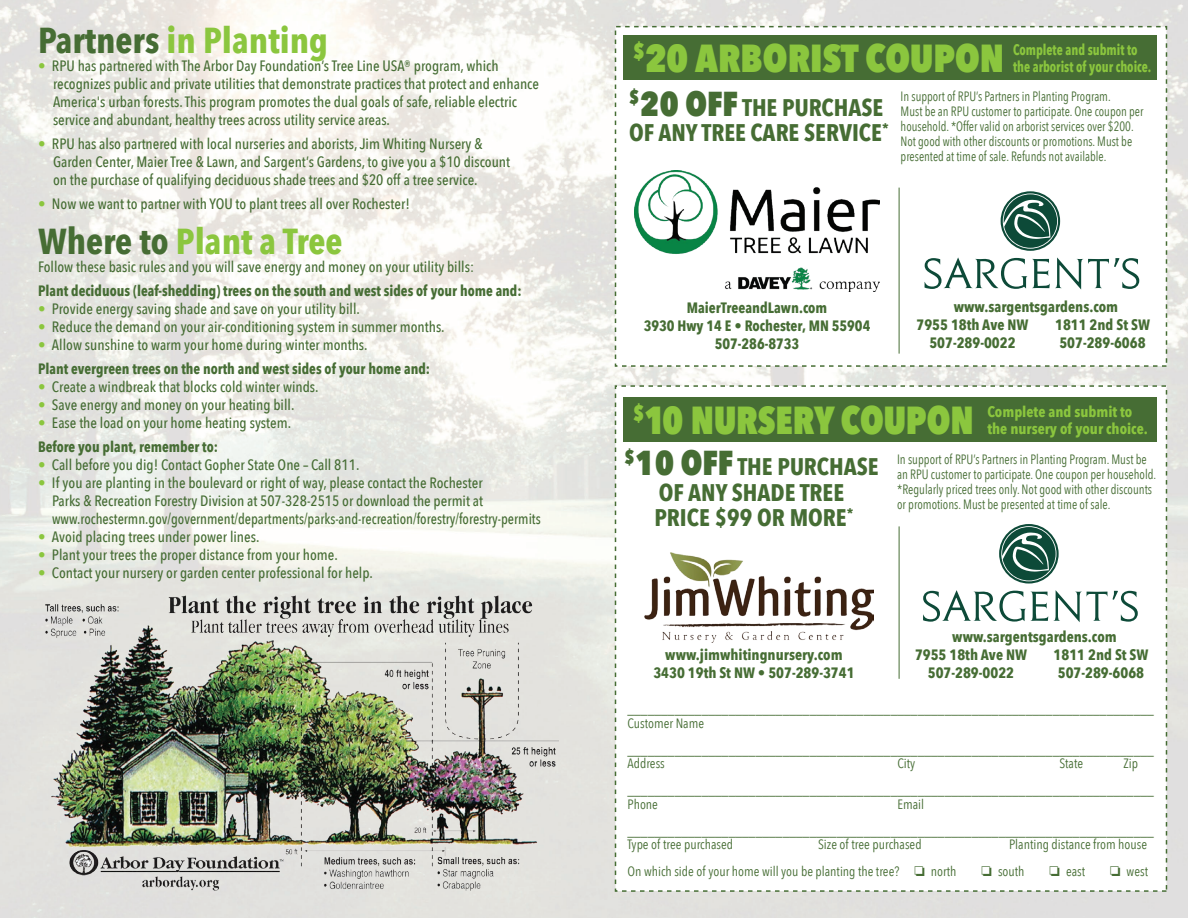
<style>
.page{position:relative;width:1188px;height:918px;background:#fff}
.page>*{position:absolute;margin:0;border:0;box-sizing:border-box;transform-origin:0 0}
.t1{font:800 39px "Avenir Next Condensed";color:#8bc63e}
.t2{font:800 39px "Avenir Next Condensed";color:#8bc63e;scale:.95 1}
.t3{font:700 36px "Avenir Next Condensed";color:#8bc63e}
.t4{font:700 24px/25.5px "Avenir Next Condensed";color:#466d34}
.t5{font:500 15px/18px "Avenir Next Condensed";color:#466d34}
.t6{font:700 15px/18px "Avenir Next Condensed";color:#466d34;text-align:center}
.t7{font:700 15px/24px "Avenir Next Condensed";color:#466d34;scale:.95 1}
.t8{font:700 15px/16.5px "Avenir Next Condensed";color:#8bc63e;scale:.86 1}
.t9{font:700 15px/16.5px "Avenir Next Condensed";color:#8bc63e}
.t10{font:13.5px/13.5px "Avenir Next Condensed";color:#466d34}
.t11{font:13.5px/15px "Avenir Next Condensed";color:#466d34;scale:.91 1}
.t12{font:13.5px/15px "Avenir Next Condensed";color:#466d34;scale:.92 1}
.s1{color:#466d34}
.s2{color:#8bc63e}
.s3{font-weight:500;color:#8bc63e}
.s4{font-weight:500}
.s5{font-weight:700}
.s6{font-weight:800;font-size:34.5px}
</style>
<div class="page">
<img style="left:0;top:0;width:1188px;height:918px">
<div style="left:615px;top:385px;width:552px;height:507px;background:#fff;border:2px dashed #466d34"></div>
<div style="left:623px;top:397px;width:534px;height:45px;background:#466d34"></div>
<img style="left:645px;top:552px;width:229px;height:91px">
<div style="left:615px;top:26px;width:552px;height:341px;background:#fff;border:2px dashed #466d34"></div>
<div style="left:623px;top:35px;width:534px;height:45px;background:#466d34"></div>
<img style="left:635px;top:170px;width:244px;height:121px">
<img style="left:44px;top:595px;width:514px;height:296px">
<svg style="left:923px;top:590px;width:125px;height:32px"></svg>
<svg style="left:1054px;top:590px;width:53px;height:32px"></svg>
<svg style="left:1113px;top:591px;width:25px;height:31px"></svg>
<svg style="left:999px;top:524px;width:60px;height:60px"></svg>
<svg style="left:1001px;top:526px;width:55px;height:55px"></svg>
<svg style="left:925px;top:257px;width:214px;height:33px"></svg>
<svg style="left:1001px;top:191px;width:59px;height:60px"></svg>
<svg style="left:1003px;top:193px;width:55px;height:56px"></svg>
<hr style="left:899px;top:188px;width:1px;height:166px;background:#466d34">
<hr style="left:899px;top:526px;width:1px;height:153px;background:#466d34">
<h2 class="t3" style="left:38px;top:18px;width:292px"><span class="s1">Partners</span> in Planting</h2>
<p class="t5" style="left:53px;top:57px;width:487px;text-indent:-15px"><span class="s2">•</span> RPU has partnered with The Arbor Day Foundation’s Tree Line USA® program, which recognizes public and private utilities that demonstrate practices that protect and enhance America's urban forests. This program promotes the dual goals of safe, reliable electric service and abundant, healthy trees across utility service areas.</p>
<p class="t5" style="left:53px;top:135px;width:459px;text-indent:-15px"><span class="s2">•</span> RPU has also partnered with local nurseries and aborists, Jim Whiting Nursery &amp;<br>Garden Center, Maier Tree &amp; Lawn, and Sargent’s Gardens, to give you a $10 discount on the purchase of qualifying deciduous shade trees and $20 off a tree service.</p>
<p class="t5" style="left:38px;top:195px;width:373px"><span class="s2">•</span> Now we want to partner with YOU to plant trees all over Rochester!</p>
<h2 class="t3" style="left:38px;top:219px;width:306px"><span class="s1">Where to</span> Plant a Tree</h2>
<p class="t5" style="left:38px;top:258px;width:438px">Follow these basic rules and you will save energy and money on your utility bills:</p>
<p class="t7" style="left:38px;top:279px;width:511px">Plant deciduous (leaf-shedding) trees on the south and west sides of your home and:</p>
<p class="t5" style="left:38px;top:300px;width:323px"><span class="s2">•</span> Provide energy saving shade and save on your utility bill.</p>
<p class="t5" style="left:38px;top:318px;width:408px"><span class="s2">•</span> Reduce the demand on your air-conditioning system in summer months.</p>
<p class="t7" style="left:38px;top:333px;width:414px"><span class="s3">•</span> <span class="s4">Allow sunshine to warm your home during winter months.<br></span>Plant evergreen trees on the north and west sides of your home and:</p>
<p class="t5" style="left:38px;top:378px;width:282px"><span class="s2">•</span> Create a windbreak that blocks cold winter winds.</p>
<p class="t5" style="left:38px;top:396px;width:258px"><span class="s2">•</span> Save energy and money on your heating bill.</p>
<p class="t5" style="left:38px;top:411px;width:255px;line-height:24px"><span class="s2">•</span> Ease the load on your home heating system.<br><span class="s5">Before you plant, remember to:</span></p>
<p class="t5" style="left:38px;top:456px;width:323px"><span class="s2">•</span> Call before you dig! Contact Gopher State One – Call 811.</p>
<p class="t5" style="left:52px;top:474px;width:490px;text-indent:-14px"><span class="s2">•</span> If you are planting in the boulevard or right of way, please contact the Rochester<br>Parks &amp; Recreation Forestry Division at 507-328-2515 or download the permit at www.rochestermn.gov/government/departments/parks-and-recreation/forestry/forestry-permits</p>
<p class="t5" style="left:38px;top:528px;width:223px"><span class="s2">•</span> Avoid placing trees under power lines.</p>
<p class="t5" style="left:38px;top:546px;width:301px"><span class="s2">•</span> Plant your trees the proper distance from your home.</p>
<p class="t5" style="left:38px;top:564px;width:336px"><span class="s2">•</span> Contact your nursery or garden center professional for help.</p>
<h1 class="t1" style="left:633px;top:34px;width:373px"><sup>$</sup>20 ARBORIST COUPON</h1>
<p class="t8" style="left:1013px;top:42px;width:162px">Complete and submit to the arborist of your choice.</p>
<p class="t11" style="left:901px;top:89px;width:268px">In support of RPU’s Partners in Planting Program.<br>Must be an RPU customer to participate. One coupon per household. *Offer valid on arborist services over $200.<br>Not good with other discounts or promotions. Must be presented at time of sale. Refunds not available.</p>
<h3 class="t4" style="left:629px;top:95px;width:261px"><sup>$</sup><span class="s6">20 OFF</span> THE PURCHASE<br>OF ANY TREE CARE SERVICE<sup>*</sup></h3>
<p class="t6" style="left:644px;top:298px;width:228px">MaierTreeandLawn.com<br>3930 Hwy 14 E • Rochester, MN 55904<br>507-286-8733</p>
<p class="t6" style="left:917px;top:298px;width:203px;text-align:left;text-indent:37px">www.sargentsgardens.com<br>7955 18th Ave NW</p>
<p class="t6" style="left:1055px;top:316px;width:96px">1811 2nd St SW</p>
<p class="t6" style="left:929px;top:334px;width:88px">507-289-0022</p>
<p class="t6" style="left:1059px;top:334px;width:88px">507-289-6068</p>
<h1 class="t2" style="left:633px;top:395px;width:360px"><sup>$</sup>10 NURSERY COUPON</h1>
<p class="t9" style="left:987px;top:403px;width:162px">Complete and submit to the nursery of your choice.</p>
<h3 class="t4" style="left:624px;top:454px;width:256px;text-align:center"><sup>$</sup><span class="s6">10 OFF</span> THE PURCHASE<br>OF ANY SHADE TREE<br>PRICE $99 OR MORE<sup>*</sup></h3>
<p class="t12" style="left:897px;top:451px;width:283px">In support of RPU’s Partners in Planting Program. Must be an RPU customer to participate. One coupon per household. *Regularly priced trees only. Not good with other discounts or promotions. Must be presented at time of sale.</p>
<p class="t6" style="left:653px;top:646px;width:203px">www.jimwhitingnursery.com<br>3430 19th St NW • 507-289-3741</p>
<p class="t6" style="left:915px;top:628px;width:203px;text-align:left;text-indent:37px">www.sargentsgardens.com<br>7955 18th Ave NW</p>
<p class="t6" style="left:1054px;top:646px;width:96px">1811 2nd St SW</p>
<p class="t6" style="left:928px;top:664px;width:88px">507-289-0022</p>
<p class="t6" style="left:1058px;top:664px;width:88px">507-289-6068</p>
<p class="t10" style="left:627px;top:702px;width:528px">______________________________________________________________________________<br>Customer Name</p>
<p class="t10" style="left:627px;top:743px;width:528px">______________________________________________________________________________<br>Address</p>
<p class="t10" style="left:897px;top:756px;width:19px">City</p>
<p class="t10" style="left:1059px;top:756px;width:25px">State</p>
<p class="t10" style="left:627px;top:749px;width:528px;line-height:27px;text-indent:496px">Zip ______________________________________________________________________________</p>
<p class="t10" style="left:627px;top:797px;width:32px">Phone</p>
<p class="t10" style="left:627px;top:790px;width:528px;line-height:27px;text-indent:270px">Email ______________________________________________________________________________</p>
<p class="t10" style="left:627px;top:837px;width:107px">Type of tree purchased</p>
<p class="t10" style="left:818px;top:837px;width:105px">Size of tree purchased</p>
<p class="t10" style="left:1009px;top:837px;width:139px">Planting distance from house</p>
<p class="t10" style="left:627px;top:864px;width:273px">On which side of your home will you be planting the tree?</p>
<p class="t10" style="left:931px;top:864px;width:27px">north</p>
<p class="t10" style="left:998px;top:864px;width:28px">south</p>
<p class="t10" style="left:1066px;top:864px;width:21px">east</p>
<p class="t10" style="left:1127px;top:864px;width:23px">west</p>
</div>
